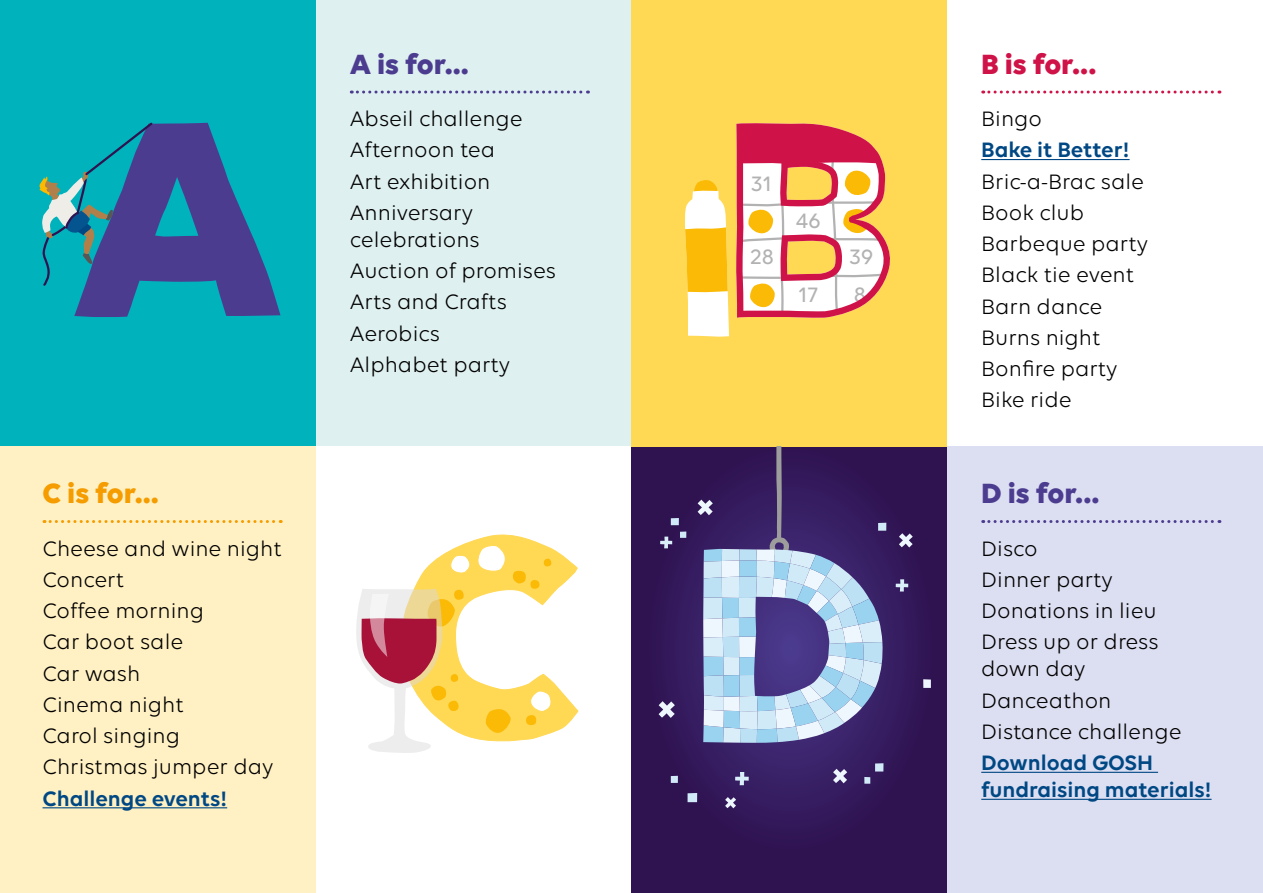
<style>
.page{position:relative;width:1263px;height:893px;background:#fff}
.page>*{position:absolute;margin:0;border:0;box-sizing:border-box;transform-origin:0 0}
.t1{font:700 30px "GOSH Brave";color:#4c3c90}
.t2{font:700 30px "GOSH Brave";color:#f59c00}
.t3{font:700 30px "GOSH Brave";color:#cf1348}
.t4{font:22.5px/31.2px "GOSH Brave";color:#000}
.t5{font:600 22.5px/27px "GOSH Brave";color:#004884}
.t6{font:500 22.5px "GOSH Brave";color:#b3b2b2}
</style>
<div class="page">
<div style="left:0;top:0;width:316px;height:446px;background:#00b2bb"></div>
<div style="left:316px;top:0;width:315px;height:446px;background:#def0ef"></div>
<div style="left:0;top:446px;width:316px;height:447px;background:#fff1c4"></div>
<svg style="left:631px;top:446px;width:316px;height:447px;background:#311656"></svg>
<div style="left:631px;top:0;width:316px;height:446px;background:#ffd854"></div>
<div style="left:947px;top:446px;width:316px;height:447px;background:#dcdef1"></div>
<svg style="left:39px;top:122px;width:241px;height:195px"></svg>
<svg style="left:356px;top:534px;width:223px;height:219px"></svg>
<div style="left:878px;top:523px;width:8px;height:8px;background:#d1eaf8"></div>
<div style="left:687px;top:793px;width:10px;height:9px;background:#d1eaf8"></div>
<div style="left:875px;top:763px;width:8px;height:8px;background:#d1eaf8"></div>
<div style="left:864px;top:777px;width:6px;height:7px;background:#d1eaf8"></div>
<div style="left:923px;top:679px;width:8px;height:9px;background:#edf7fd"></div>
<div style="left:680px;top:531px;width:6px;height:7px;background:#d1eaf8"></div>
<div style="left:671px;top:776px;width:7px;height:7px;background:#d1eaf8"></div>
<div style="left:671px;top:518px;width:8px;height:7px;background:#d1eaf8"></div>
<svg style="left:899px;top:533px;width:14px;height:14px"></svg>
<svg style="left:698px;top:446px;width:185px;height:297px;background:#7778a6"></svg>
<svg style="left:896px;top:579px;width:12px;height:13px"></svg>
<svg style="left:660px;top:536px;width:12px;height:12px"></svg>
<svg style="left:735px;top:772px;width:14px;height:13px"></svg>
<svg style="left:659px;top:701px;width:16px;height:17px"></svg>
<svg style="left:833px;top:769px;width:14px;height:14px"></svg>
<svg style="left:725px;top:797px;width:11px;height:11px"></svg>
<svg style="left:736px;top:123px;width:154px;height:195px"></svg>
<svg style="left:685px;top:180px;width:44px;height:157px;background:#fddd83"></svg>
<svg style="left:351px;top:91px;width:237px;height:3px"></svg>
<svg style="left:44px;top:520px;width:237px;height:3px"></svg>
<hr style="left:43px;top:807px;width:184px;height:1px;background:#004884">
<svg style="left:983px;top:91px;width:237px;height:3px"></svg>
<hr style="left:981px;top:159px;width:148px;height:1px;background:#004884">
<svg style="left:983px;top:520px;width:237px;height:3px"></svg>
<hr style="left:981px;top:772px;width:177px;height:1px;background:#004884">
<hr style="left:981px;top:799px;width:230px;height:1px;background:#004884">
<h1 class="t2" style="left:43px;top:475px;width:118px">C is for...</h1>
<p class="t4" style="left:43px;top:532px;width:241px">Cheese and wine night<br>Concert<br>Coffee morning<br>Car boot sale<br>Car wash<br>Cinema night<br>Carol singing<br>Christmas jumper day</p>
<p class="t5" style="left:43px;top:784px;width:186px">Challenge events!</p>
<h1 class="t1" style="left:350px;top:46px;width:121px">A is for...</h1>
<p class="t4" style="left:350px;top:103px;width:174px">Abseil challenge<br>Afternoon tea<br>Art exhibition<br>Anniversary</p>
<p class="t4" style="left:350px;top:223px;width:208px">celebrations<br>Auction of promises<br>Arts and Crafts<br>Aerobics<br>Alphabet party</p>
<p class="t6" style="left:751px;top:170px;width:23px">31</p>
<p class="t6" style="left:796px;top:208px;width:27px">46</p>
<p class="t6" style="left:750px;top:244px;width:25px">28</p>
<p class="t6" style="left:849px;top:244px;width:26px">39</p>
<p class="t6" style="left:798px;top:282px;width:21px">17</p>
<p class="t6" style="left:854px;top:282px;width:14px">8</p>
<h1 class="t3" style="left:981px;top:46px;width:117px">B is for...</h1>
<p class="t4" style="left:981px;top:103px;width:62px">Bingo</p>
<p class="t5" style="left:981px;top:136px;width:150px">Bake it Better!</p>
<p class="t4" style="left:981px;top:165px;width:168px">Bric-a-Brac sale<br>Book club<br>Barbeque party<br>Black tie event<br>Barn dance<br>Burns night<br>Bonfire party<br>Bike ride</p>
<h1 class="t1" style="left:981px;top:475px;width:120px">D is for...</h1>
<p class="t4" style="left:981px;top:532px;width:179px">Disco<br>Dinner party<br>Donations in lieu<br>Dress up or dress</p>
<p class="t4" style="left:981px;top:653px;width:202px">down day<br>Danceathon<br>Distance challenge</p>
<p class="t5" style="left:981px;top:749px;width:232px">Download GOSH fundraising materials!</p>
</div>
